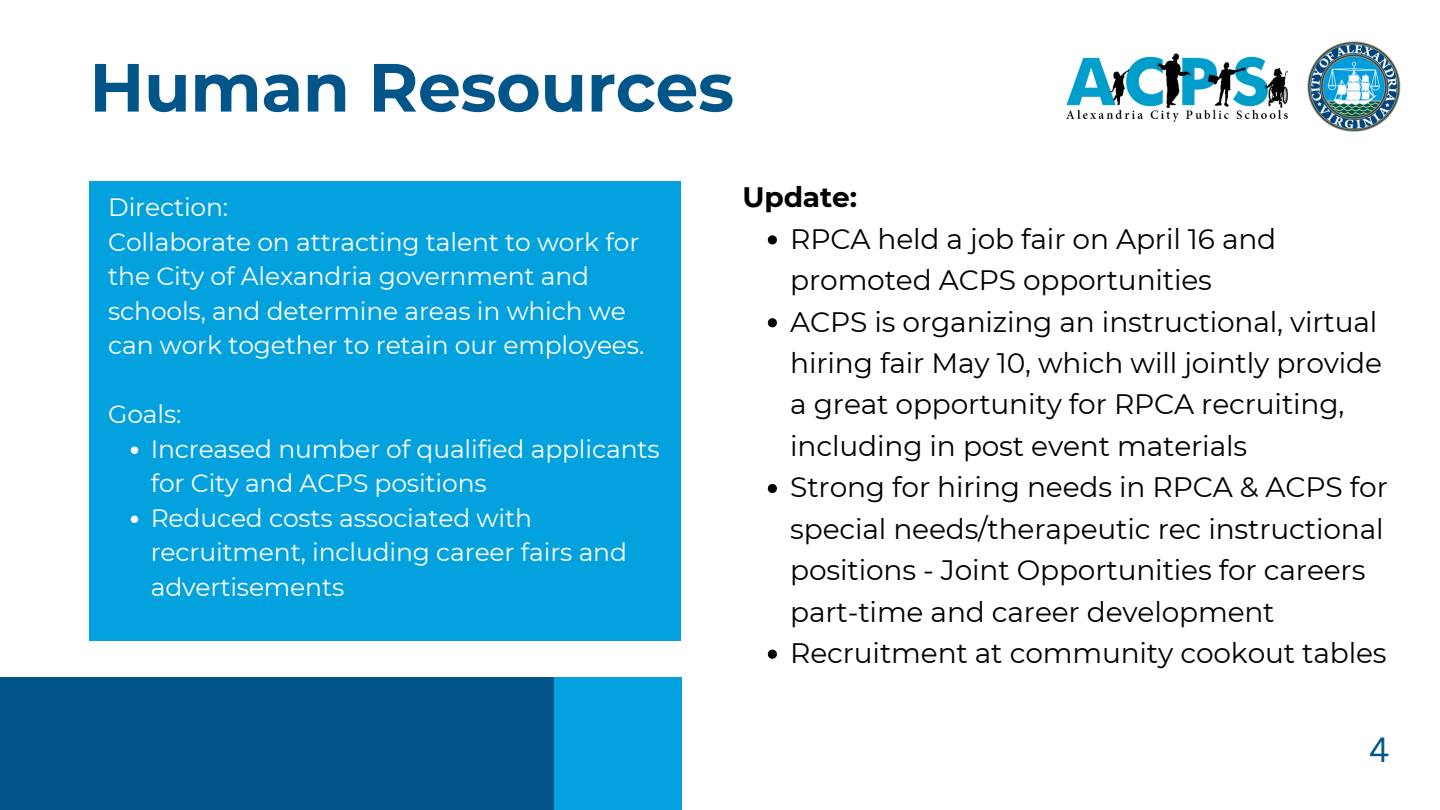
<style>
.page{position:relative;width:1440px;height:810px;background:#fff}
.page>*{position:absolute;margin:0;border:0;box-sizing:border-box;transform-origin:0 0}
.t1{font:700 68.1px "Montserrat";letter-spacing:-.005em;color:#025589}
.t2{font:34px "Canva Sans";color:#025589}
.t3{font:28.1px/41.4px "Montserrat";letter-spacing:-.005em;color:#000}
.t4{font:700 28.1px "Montserrat";letter-spacing:-.005em;color:#000}
.t5{font:25px/34.5px "Montserrat";letter-spacing:-.005em;color:#fff}
</style>
<div class="page">
<div style="left:0;top:677px;width:681px;height:133px;background:#025589"></div>
<div style="left:554px;top:677px;width:127px;height:133px;background:#03a1dd"></div>
<div style="left:89px;top:181px;width:591px;height:460px;background:#03a1dd"></div>
<svg style="left:131px;top:447px;width:7px;height:7px"></svg>
<svg style="left:131px;top:516px;width:7px;height:7px"></svg>
<svg style="left:768px;top:235px;width:9px;height:9px"></svg>
<svg style="left:768px;top:318px;width:9px;height:9px"></svg>
<svg style="left:768px;top:484px;width:9px;height:9px"></svg>
<svg style="left:768px;top:650px;width:9px;height:9px"></svg>
<img style="left:1307px;top:41px;width:94px;height:91px">
<img style="left:1066px;top:53px;width:221px;height:69px">
<p class="t1" style="left:89px;top:46px;width:646px">Human Resources</p>
<h1 class="t5" style="left:108px;top:190px;width:121px">Direction:</h1>
<p class="t5" style="left:108px;top:225px;width:538px">Collaborate on attracting talent to work for the City of Alexandria government and schools, and determine areas in which we can work together to retain our employees.</p>
<p class="t5" style="left:108px;top:397px;width:75px">Goals:</p>
<p class="t5" style="left:151px;top:432px;width:510px">Increased number of qualified applicants for City and ACPS positions</p>
<p class="t5" style="left:151px;top:501px;width:478px">Reduced costs associated with recruitment, including career fairs and advertisements</p>
<p class="t4" style="left:743px;top:180px;width:116px">Update:</p>
<p class="t3" style="left:790px;top:218px;width:488px">RPCA held a job fair on April 16 and promoted ACPS opportunities</p>
<h2 class="t3" style="left:790px;top:301px;width:593px">ACPS is organizing an instructional, virtual hiring fair May 10, which will jointly provide a great opportunity for RPCA recruiting, including in post event materials</h2>
<p class="t3" style="left:790px;top:466px;width:599px">Strong for hiring needs in RPCA &amp; ACPS for special needs/therapeutic rec instructional positions - Joint Opportunities for careers part-time and career development</p>
<p class="t3" style="left:790px;top:632px;width:598px">Recruitment at community cookout tables</p>
<p class="t2" style="left:1369px;top:725px;width:22px">4</p>
</div>
